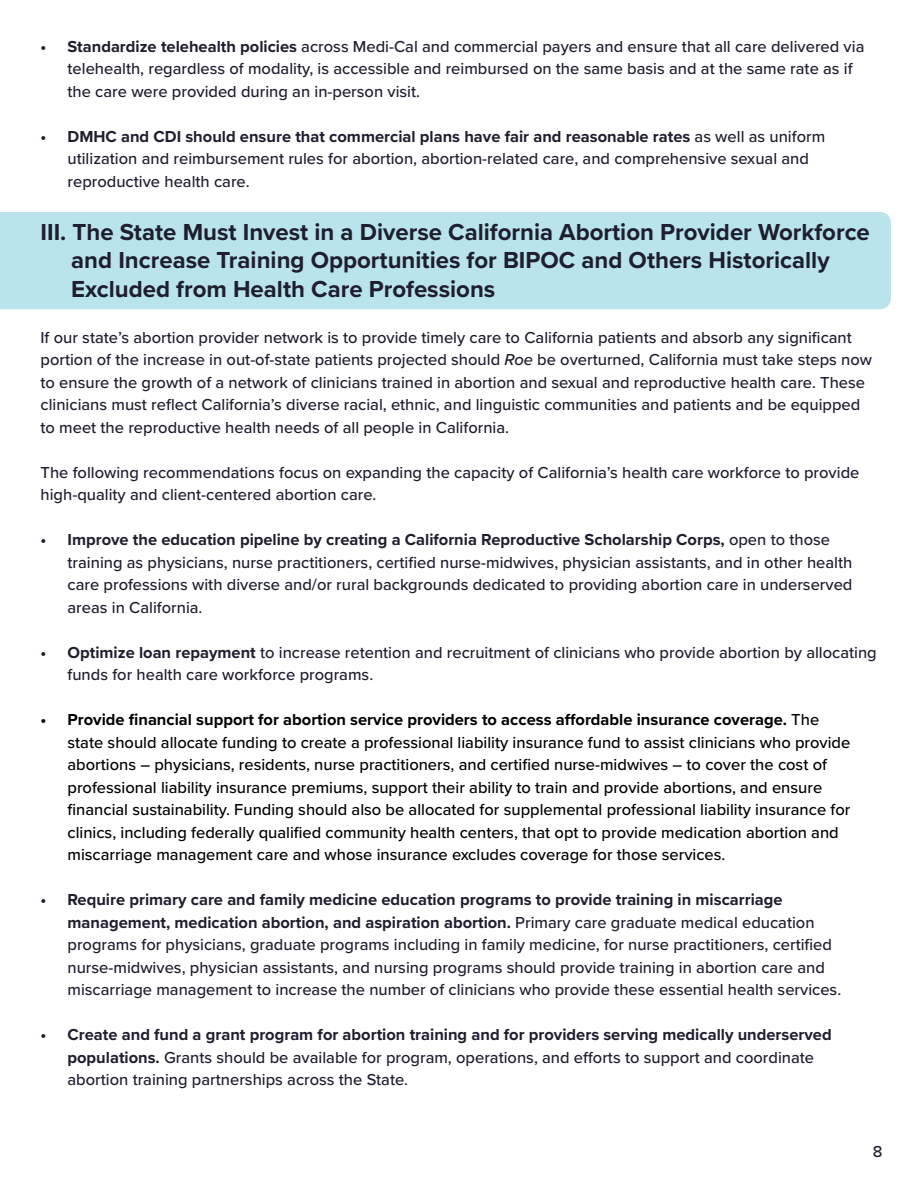
<style>
.page{position:relative;width:918px;height:1188px;background:#fff}
.page>*{position:absolute;margin:0;border:0;box-sizing:border-box;transform-origin:0 0}
.t1{font:700 24px/28.8px "Proxima Nova";color:#1e1e2f}
.t2{font:500 16.5px/22.5px "Proxima Nova";color:#1e1e2f}
.t3{font:500 16.5px/22.5px "Proxima Nova";color:#000}
.t4{font:700 16.5px/22.5px "Proxima Nova";color:#1e1e2f;text-align:center}
.s1{font-weight:700}
.s2{font-style:italic}
.s3{font-weight:500}
</style>
<div class="page">
<div style="left:0;top:212px;width:891px;height:97px;background:#b9e4eb"></div>
<p class="t2" style="left:68px;top:35px;width:798px;text-indent:-27px"><span class="s1">• Standardize telehealth policies</span> across Medi-Cal and commercial payers and ensure that all care delivered via telehealth, regardless of modality, is accessible and reimbursed on the same basis and at the same rate as if the care were provided during an in-person visit.</p>
<p class="t2" style="left:68px;top:125px;width:759px;text-indent:-27px"><span class="s1">• DMHC and CDI should ensure that commercial plans have fair and reasonable rates</span> as well as uniform utilization and reimbursement rules for abortion, abortion-related care, and comprehensive sexual and reproductive health care.</p>
<h1 class="t1" style="left:71px;top:217px;width:800px;text-indent:-31px">III. The State Must Invest in a Diverse California Abortion Provider Workforce and Increase Training Opportunities for BIPOC and Others Historically<br>Excluded from Health Care Professions</h1>
<p class="t2" style="left:41px;top:325px;width:833px">If our state’s abortion provider network is to provide timely care to California patients and absorb any significant portion of the increase in out-of-state patients projected should <span class="s2">Roe</span> be overturned, California must take steps now to ensure the growth of a network of clinicians trained in abortion and sexual and reproductive health care. These clinicians must reflect California’s diverse racial, ethnic, and linguistic communities and patients and be equipped to meet the reproductive health needs of all people in California.</p>
<p class="t2" style="left:41px;top:460px;width:820px">The following recommendations focus on expanding the capacity of California’s health care workforce to provide high-quality and client-centered abortion care.</p>
<p class="t2" style="left:68px;top:528px;width:786px;text-indent:-27px"><span class="s1">• Improve the education pipeline by creating a California Reproductive Scholarship Corps,</span> open to those training as physicians, nurse practitioners, certified nurse-midwives, physician assistants, and in other health care professions with diverse and/or rural backgrounds dedicated to providing abortion care in underserved areas in California.</p>
<p class="t2" style="left:68px;top:640px;width:811px;text-indent:-27px"><span class="s1">• Optimize loan repayment</span> to increase retention and recruitment of clinicians who provide abortion by allocating funds for health care workforce programs.</p>
<p class="t3" style="left:68px;top:708px;width:784px;text-indent:-27px"><span class="s1">• Provide financial support for abortion service providers to access affordable insurance coverage.</span> The state should allocate funding to create a professional liability insurance fund to assist clinicians who provide abortions – physicians, residents, nurse practitioners, and certified nurse-midwives – to cover the cost of professional liability insurance premiums, support their ability to train and provide abortions, and ensure financial sustainability. Funding should also be allocated for supplemental professional liability insurance for clinics, including federally qualified community health centers, that opt to provide medication abortion and miscarriage management care and whose insurance excludes coverage for those services.</p>
<p class="t2" style="left:68px;top:888px;width:775px;text-indent:-27px"><span class="s1">• Require primary care and family medicine education programs to provide training in miscarriage management, medication abortion, and aspiration abortion.</span> Primary care graduate medical education programs for physicians, graduate programs including in family medicine, for nurse practitioners, certified nurse-midwives, physician assistants, and nursing programs should provide training in abortion care and miscarriage management to increase the number of clinicians who provide these essential health services.</p>
<p class="t4" style="left:41px;top:1023px;width:793px">• Create and fund a grant program for abortion training and for providers serving medically underserved populations. <span class="s3">Grants should be available for program, operations, and efforts to support and coordinate</span></p>
<p class="t2" style="left:873px;top:1139px;width:11px">8</p>
</div>
